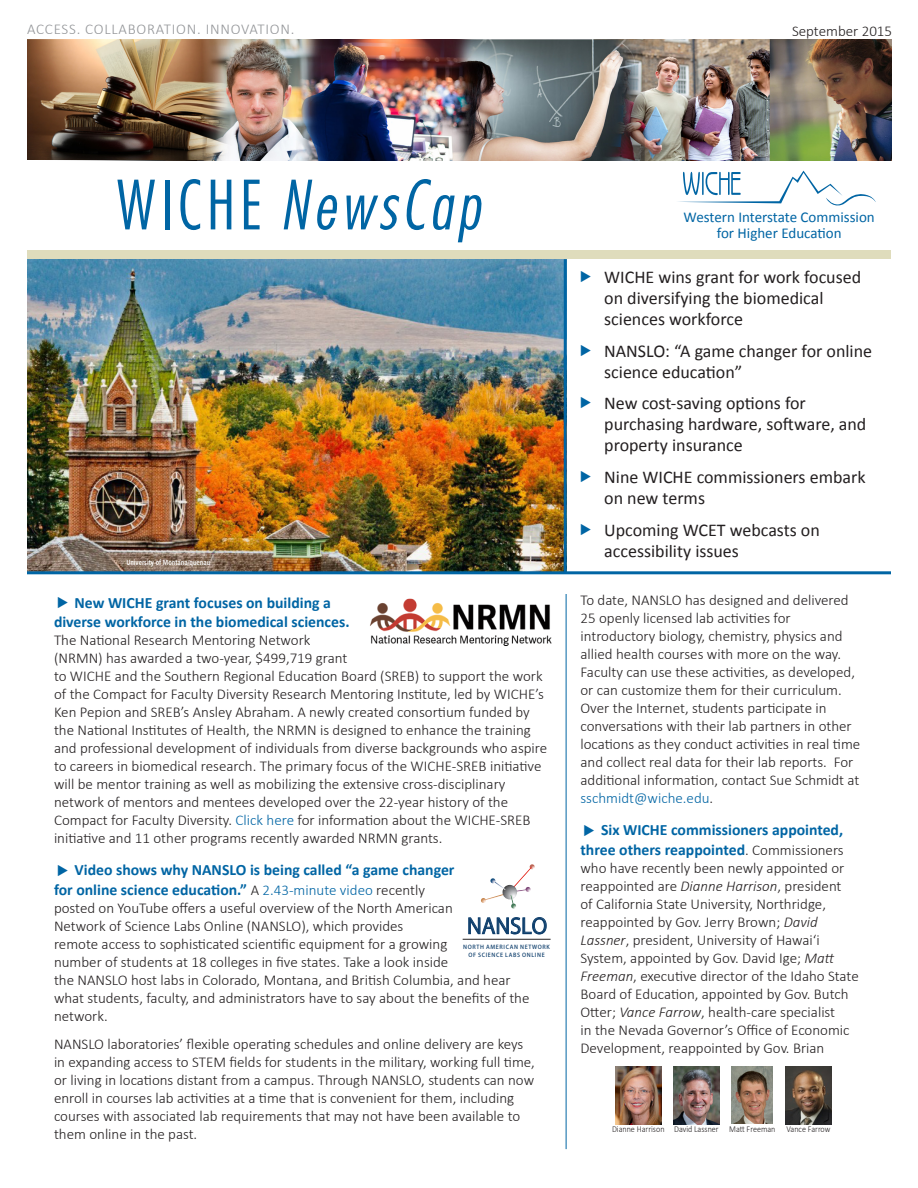
<style>
.page{position:relative;width:918px;height:1188px;background:#fff}
.page>*{position:absolute;margin:0;border:0;box-sizing:border-box;transform-origin:0 0}
.t1{font:italic 300 condensed 66px "Futura LT Pro";letter-spacing:.07em;color:#0065a4}
.t2{font:20.85px "Koz Go Pro";color:#0c3d6b}
.t3{font:18px/21px "Calibri";color:#231f20}
.text{font:700 15.75px/19.5px "Calibri";color:#0065a4;text-align:center}
.text-2{font:300 15px/18px "Calibri";color:#231f20}
.t4{font:15px "Calibri";color:#0065a4}
.t5{font:300 15px "Calibri";letter-spacing:.05em;color:#939598}
.text-3{font:300 9px "Calibri";color:#231f20;scale:.9 1}
.intro_text_-_condens{font:7.5px "Humanist 777 BT Bold Condensed B";color:#fff;scale:.9 1}
.t6{font:500 5.55px/7.8px "Koz Go Pro";letter-spacing:.12em;color:#0c3d6b;text-align:center}
.s1{font-style:normal}
.s2{color:#0065a4}
.s3{font-weight:300;font-size:15px;color:#231f20}
.s4{font-weight:300;font-size:15px}
.s5{font-style:italic}
</style>
<div class="page">
<img style="left:27px;top:259px;width:537px;height:312px">
<svg style="left:678px;top:171px;width:198px;height:35px"></svg>
<hr style="left:564px;top:259px;width:3px;height:313px;background:#0065a4">
<hr style="left:27px;top:571px;width:864px;height:3px;background:#0065a4">
<div style="left:27px;top:251px;width:864px;height:8px;background:#dfdcbc"></div>
<hr style="left:566px;top:594px;width:1px;height:555px;background:#0065a4">
<img style="left:221px;top:40px;width:671px;height:120px">
<img style="left:27px;top:40px;width:194px;height:120px">
<img style="left:370px;top:596px;width:196px;height:51px">
<svg style="left:469px;top:917px;width:77px;height:17px"></svg>
<hr style="left:463px;top:939px;width:88px;height:1px;background:#231f20">
<svg style="left:481px;top:864px;width:54px;height:45px"></svg>
<img style="left:786px;top:1067px;width:45px;height:57px">
<img style="left:615px;top:1066px;width:47px;height:58px">
<img style="left:674px;top:1067px;width:45px;height:57px">
<img style="left:732px;top:1066px;width:41px;height:58px">
<p class="t5" style="left:27px;top:20px;width:269px">ACCESS. COLLABORATION. INNOVATION.</p>
<p class="text-2" style="left:792px;top:22px;width:102px">September 2015</p>
<p class="t1" style="left:116px;top:163px;width:365px"><span class="s1">WICHE</span> NewsCap</p>
<p class="intro_text_-_condens" style="left:126px;top:558px;width:95px">University of Montana/quenau</p>
<p class="text" style="left:54px;top:593px;width:297px">New WICHE grant focuses on building a diverse workforce in the biomedical sciences.</p>
<p class="text-2" style="left:54px;top:631px;width:495px">The National Research Mentoring Network<br>(NRMN) has awarded a two-year, $499,719 grant<br>to WICHE and the Southern Regional Education Board (SREB) to support the work of the Compact for Faculty Diversity Research Mentoring Institute, led by WICHE’s Ken Pepion and SREB’s Ansley Abraham. A newly created consortium funded by the National Institutes of Health, the NRMN is designed to enhance the training and professional development of individuals from diverse backgrounds who aspire to careers in biomedical research. The primary focus of the WICHE-SREB initiative will be mentor training as well as mobilizing the extensive cross-disciplinary network of mentors and mentees developed over the 22-year history of the Compact for Faculty Diversity. <span class="s2">Click here</span> for information about the WICHE-SREB initiative and 11 other programs recently awarded NRMN grants.</p>
<p class="text" style="left:54px;top:860px;width:402px;text-align:left;text-indent:21px">Video shows why NANSLO is being called “a game changer for online science education.” <span class="s3">A</span> <span class="s4">2.43-minute video</span> <span class="s3">recently</span></p>
<p class="text-2" style="left:54px;top:899px;width:477px">posted on YouTube offers a useful overview of the North American<br>Network of Science Labs Online (NANSLO), which provides<br>remote access to sophisticated scientific equipment for a growing<br>number of students at 18 colleges in five states. Take a look inside<br>the NANSLO host labs in Colorado, Montana, and British Columbia, and hear what students, faculty, and administrators have to say about the benefits of the network.</p>
<p class="text-2" style="left:54px;top:1035px;width:482px">NANSLO laboratories’ flexible operating schedules and online delivery are keys in expanding access to STEM fields for students in the military, working full time, or living in locations distant from a campus. Through NANSLO, students can now enroll in courses lab activities at a time that is convenient for them, including courses with associated lab requirements that may not have been available to them online in the past.</p>
<p class="t2" style="left:467px;top:913px;width:82px">NANSLO</p>
<p class="t6" style="left:463px;top:944px;width:88px">NORTH AMERICAN NETWORK<br>OF SCIENCE LABS ONLINE</p>
<p class="t4" style="left:684px;top:207px;width:193px">Western Interstate Commission</p>
<p class="t4" style="left:717px;top:224px;width:126px">for Higher Education</p>
<p class="t3" style="left:604px;top:266px;width:258px">WICHE wins grant for work focused on diversifying the biomedical sciences workforce</p>
<p class="t3" style="left:604px;top:340px;width:269px">NANSLO: “A game changer for online science education”</p>
<p class="t3" style="left:604px;top:393px;width:264px">New cost-saving options for purchasing hardware, software, and property insurance</p>
<p class="t3" style="left:604px;top:467px;width:263px">Nine WICHE commissioners embark on new terms</p>
<p class="t3" style="left:604px;top:520px;width:217px">Upcoming WCET webcasts on accessibility issues</p>
<p class="text-2" style="left:580px;top:591px;width:281px">To date, NANSLO has designed and delivered 25 openly licensed lab activities for introductory biology, chemistry, physics and allied health courses with more on the way.<br>Faculty can use these activities, as developed, or can customize them for their curriculum.<br>Over the Internet, students participate in conversations with their lab partners in other locations as they conduct activities in real time and collect real data for their lab reports. For additional information, contact Sue Schmidt at <span class="s2">sschmidt@wiche.edu</span>.</p>
<p class="text" style="left:580px;top:820px;width:265px;text-align:right">Six WICHE commissioners appointed, three others reappointed<span class="s3">. Commissioners</span></p>
<p class="text-2" style="left:580px;top:858px;width:280px">who have recently been newly appointed or reappointed are <span class="s5">Dianne Harrison</span>, president<br>of California State University, Northridge, reappointed by Gov. Jerry Brown; <span class="s5">David Lassner</span>, president, University of Hawai‘i System, appointed by Gov. David Ige; <span class="s5">Matt Freeman</span>, executive director of the Idaho State Board of Education, appointed by Gov. Butch Otter; <span class="s5">Vance Farrow</span>, health-care specialist<br>in the Nevada Governor’s Office of Economic Development, reappointed by Gov. Brian</p>
<p class="text-3" style="left:612px;top:1124px;width:60px">Dianne Harrison</p>
<p class="text-3" style="left:674px;top:1124px;width:51px">David Lassner</p>
<p class="text-3" style="left:729px;top:1124px;width:53px">Matt Freeman</p>
<p class="text-3" style="left:787px;top:1124px;width:50px">Vance Farrow</p>
</div>
